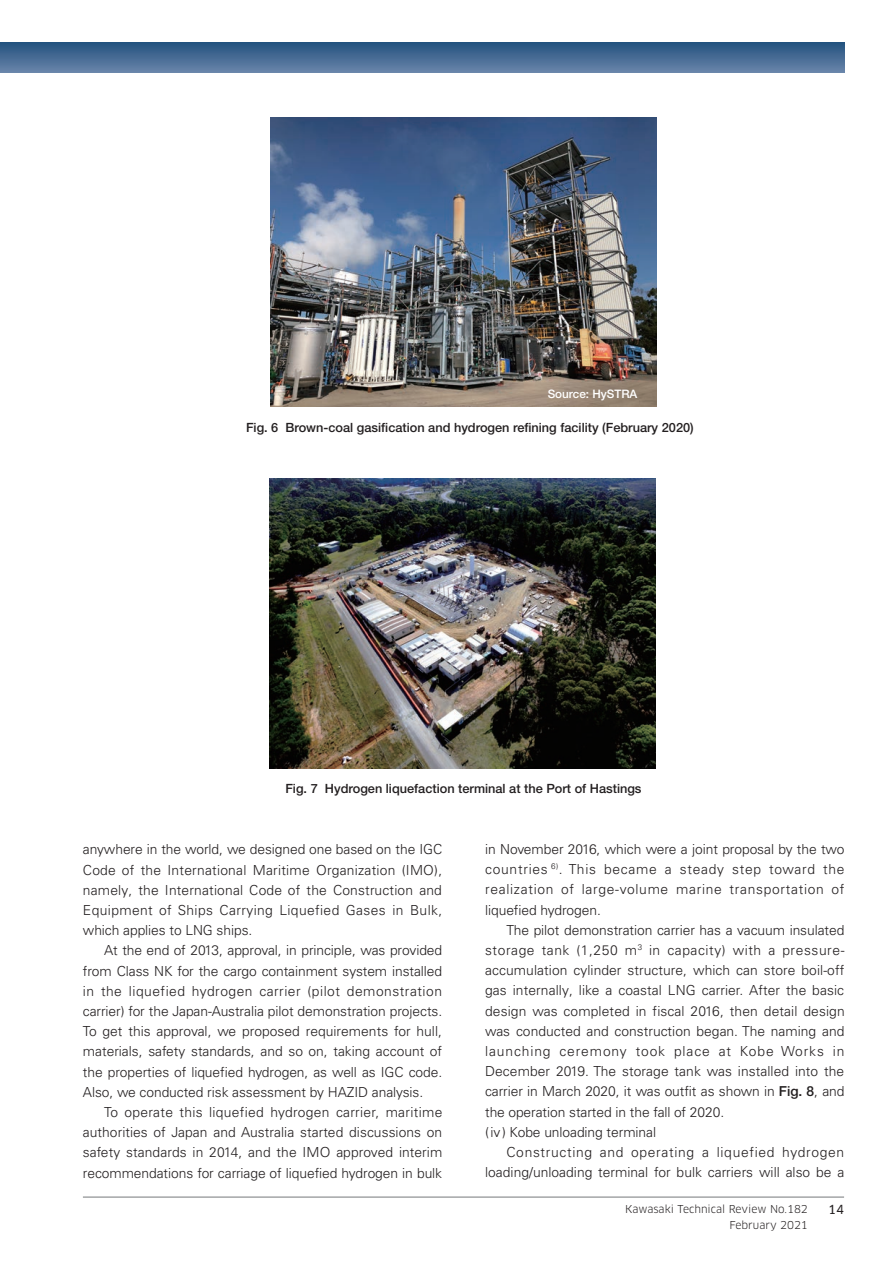
<style>
.page{position:relative;width:893px;height:1263px;background:#fff}
.page>*{position:absolute;margin:0;border:0;box-sizing:border-box;transform-origin:0 0}
.t1{font:300 13.8px/20.2px "Univers LT Pro 45";color:#231f20;text-align:justify}
.t2{font:500 12.75px "Helvetica Neue LT Std";color:#231f20}
.t3{font:12.15px "Clan Pro News";color:#231f20}
.t4{font:500 11.7px "Helvetica Neue LT Std";color:#fff}
.t5{font:10.65px/15.9px "Clan Pro";color:#231f20;text-align:right}
.s1{font-family:"Helvetica Neue LT Std";font-weight:500}
</style>
<div class="page">
<svg style="left:0;top:43px;width:844px;height:29px;background:#466b94"></svg>
<hr style="left:83px;top:1197px;width:761px;height:1px;background:#76787b">
<img style="left:270px;top:117px;width:386px;height:290px">
<img style="left:270px;top:478px;width:386px;height:290px">
<p class="t4" style="left:548px;top:387px;width:91px">Source: HySTRA</p>
<p class="t2" style="left:246px;top:419px;width:449px">Fig. 6 Brown-coal gasification and hydrogen refining facility (February 2020)</p>
<p class="t2" style="left:285px;top:780px;width:358px">Fig. 7 Hydrogen liquefaction terminal at the Port of Hastings</p>
<p class="t1" style="left:83px;top:839px;width:361px">anywhere in the world, we designed one based on the IGC Code of the International Maritime Organization (IMO), namely, the International Code of the Construction and Equipment of Ships Carrying Liquefied Gases in Bulk, which applies to LNG ships.</p>
<p class="t1" style="left:83px;top:940px;width:361px;text-indent:21px">At the end of 2013, approval, in principle, was provided from Class NK for the cargo containment system installed in the liquefied hydrogen carrier (pilot demonstration carrier) for the Japan-Australia pilot demonstration projects.<br>To get this approval, we proposed requirements for hull, materials, safety standards, and so on, taking account of the properties of liquefied hydrogen, as well as IGC code.<br>Also, we conducted risk assessment by HAZID analysis.</p>
<p class="t1" style="left:83px;top:1102px;width:361px;text-indent:21px">To operate this liquefied hydrogen carrier, maritime authorities of Japan and Australia started discussions on safety standards in 2014, and the IMO approved interim recommendations for carriage of liquefied hydrogen in bulk</p>
<p class="t1" style="left:485px;top:839px;width:361px">in November 2016, which were a joint proposal by the two countries <sup>6)</sup>. This became a steady step toward the realization of large-volume marine transportation of liquefied hydrogen.</p>
<p class="t1" style="left:485px;top:920px;width:361px;text-align:left;text-indent:21px">The pilot demonstration carrier has a vacuum insulated storage tank (1,250 m<sup>3</sup> in capacity) with a pressure&shy;accumulation cylinder structure, which can store boil-off gas internally, like a coastal LNG carrier. After the basic design was completed in fiscal 2016, then detail design was conducted and construction began. The naming and launching ceremony took place at Kobe Works in December 2019. The storage tank was installed into the carrier in March 2020, it was outfit as shown in <span class="s1">Fig. 8</span>, and the operation started in the fall of 2020.<br>( iv) Kobe unloading terminal</p>
<p class="t1" style="left:485px;top:1142px;width:361px;text-align:right">Constructing and operating a liquefied hydrogen loading/unloading terminal for bulk carriers will also be a</p>
<p class="t5" style="left:625px;top:1201px;width:184px">Kawasaki Technical Review No.182<br>February 2021</p>
<p class="t3" style="left:828px;top:1202px;width:17px">14</p>
</div>
